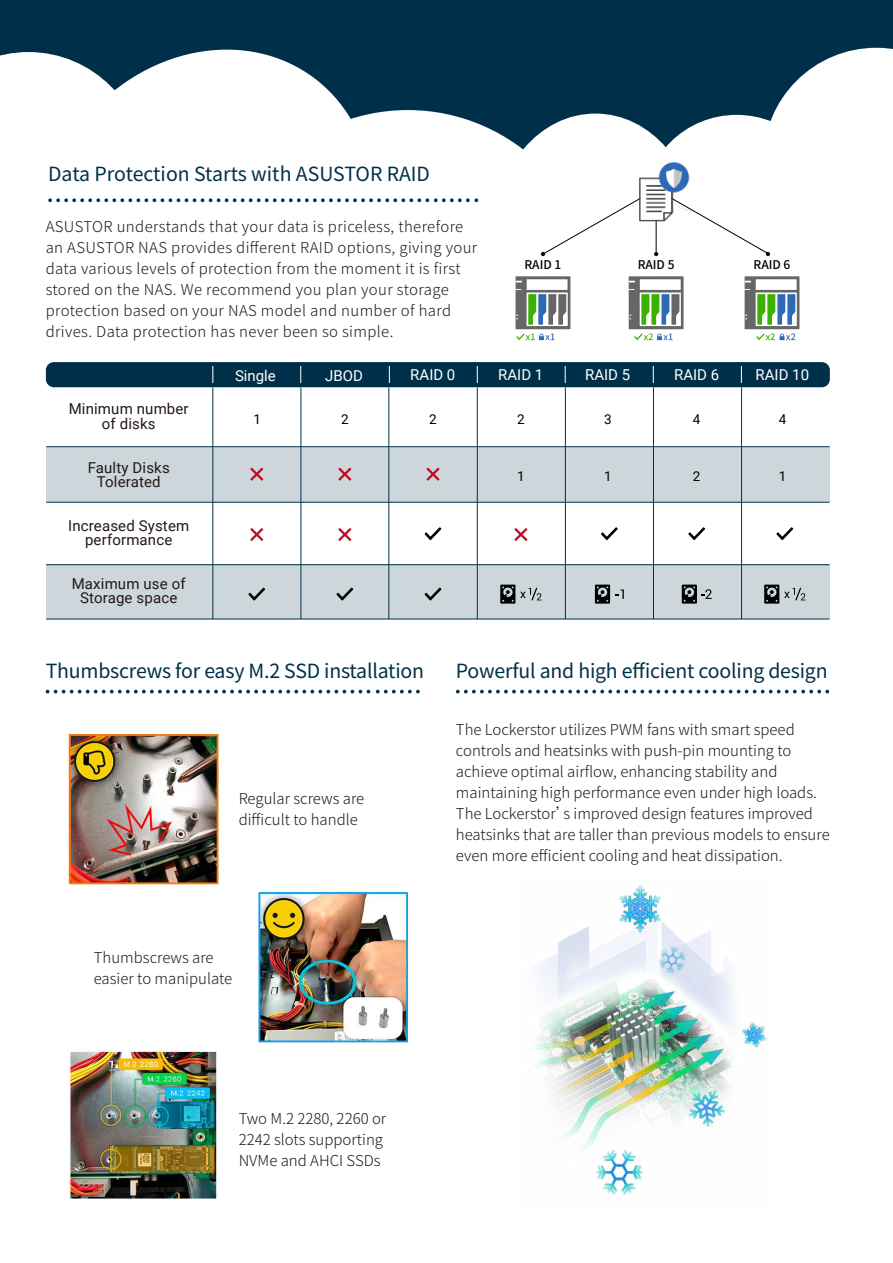
<style>
.page{position:relative;width:893px;height:1263px;background:#003049}
.page>*{position:absolute;margin:0;border:0;box-sizing:border-box;transform-origin:0 0}
.t1{font:19.5px "Noto Sans CJ Ktc";letter-spacing:-.01em;color:#003049}
.t2{font:300 15px/21px "Noto Sans CJ Ktc";color:#231815}
.t3{font:300 15px/21px "Noto Sans CJ Ktc";letter-spacing:.025em;color:#231815}
.t4{font:15px/14.2px "Roboto";letter-spacing:.01em;color:#231815;text-align:center}
.t5{font:15px "Roboto";color:#fff}
.t6{font:13.5px "Roboto";color:#000}
.t7{font:500 12px "Noto Sans CJ Ktc";color:#000}
</style>
<div class="page">
<div style="left:214px;top:110px;width:388px;height:403px;background:#fff;border-radius:50%"></div>
<div style="left:0;top:339px;width:893px;height:924px;background:#fff"></div>
<svg style="left:456px;top:690px;width:373px;height:3px"></svg>
<img style="left:532px;top:885px;width:236px;height:310px">
<div style="left:46px;top:447px;width:784px;height:55px;background:#cdd6db"></div>
<div style="left:46px;top:362px;width:784px;height:25px;background:#003049;border-radius:8px"></div>
<div style="left:46px;top:564px;width:784px;height:55px;background:#cdd6db"></div>
<hr style="left:46px;top:446px;width:784px;height:1px;background:#003049">
<hr style="left:46px;top:564px;width:784px;height:1px;background:#003049">
<hr style="left:46px;top:619px;width:784px;height:1px;background:#003049">
<hr style="left:46px;top:502px;width:784px;height:1px;background:#003049">
<hr style="left:212px;top:387px;width:1px;height:232px;background:#003049">
<hr style="left:301px;top:387px;width:1px;height:232px;background:#003049">
<hr style="left:565px;top:387px;width:1px;height:232px;background:#003049">
<hr style="left:653px;top:387px;width:1px;height:232px;background:#003049">
<hr style="left:741px;top:387px;width:1px;height:232px;background:#003049">
<hr style="left:388px;top:387px;width:1px;height:232px;background:#003049">
<hr style="left:477px;top:387px;width:1px;height:232px;background:#003049">
<svg style="left:0;top:52px;width:478px;height:349px"></svg>
<svg style="left:601px;top:527px;width:17px;height:13px"></svg>
<svg style="left:688px;top:527px;width:17px;height:13px"></svg>
<svg style="left:776px;top:527px;width:17px;height:13px"></svg>
<svg style="left:248px;top:588px;width:17px;height:12px"></svg>
<svg style="left:250px;top:468px;width:13px;height:13px"></svg>
<svg style="left:250px;top:528px;width:13px;height:13px"></svg>
<svg style="left:425px;top:588px;width:16px;height:12px"></svg>
<svg style="left:425px;top:527px;width:16px;height:13px"></svg>
<svg style="left:426px;top:468px;width:13px;height:13px"></svg>
<svg style="left:336px;top:588px;width:17px;height:12px"></svg>
<svg style="left:338px;top:468px;width:13px;height:13px"></svg>
<svg style="left:338px;top:528px;width:13px;height:13px"></svg>
<svg style="left:514px;top:528px;width:13px;height:13px"></svg>
<svg style="left:500px;top:585px;width:41px;height:19px"></svg>
<svg style="left:616px;top:589px;width:8px;height:10px"></svg>
<svg style="left:595px;top:585px;width:15px;height:19px"></svg>
<svg style="left:682px;top:585px;width:30px;height:19px"></svg>
<svg style="left:764px;top:585px;width:41px;height:19px"></svg>
<svg style="left:516px;top:48px;width:377px;height:341px"></svg>
<hr style="left:656px;top:220px;width:1px;height:32px;background:#000">
<img style="left:633px;top:162px;width:60px;height:63px">
<svg style="left:46px;top:690px;width:324px;height:3px"></svg>
<svg style="left:376px;top:690px;width:44px;height:3px"></svg>
<img style="left:68px;top:734px;width:151px;height:151px">
<img style="left:258px;top:892px;width:151px;height:151px">
<img style="left:68px;top:1050px;width:150px;height:151px">
<h1 class="t1" style="left:48px;top:163px;width:383px">Data Protection Starts with ASUSTOR RAID</h1>
<p class="t3" style="left:46px;top:216px;width:433px">ASUSTOR understands that your data is priceless, therefore an ASUSTOR NAS provides different RAID options, giving your data various levels of protection from the moment it is first stored on the NAS. We recommend you plan your storage protection based on your NAS model and number of hard drives. Data protection has never been so simple.</p>
<p class="t5" style="left:235px;top:368px;width:42px">Single</p>
<p class="t6" style="left:253px;top:413px;width:9px">1</p>
<p class="t5" style="left:410px;top:368px;width:47px">RAID 0</p>
<p class="t6" style="left:429px;top:413px;width:9px">2</p>
<p class="t5" style="left:325px;top:368px;width:39px">JBOD</p>
<p class="t6" style="left:341px;top:413px;width:9px">2</p>
<p class="t4" style="left:69px;top:403px;width:121px">Minimum number of disks</p>
<p class="t4" style="left:88px;top:461px;width:84px">Faulty Disks<br>Tolerated</p>
<p class="t4" style="left:68px;top:519px;width:123px">Increased System performance</p>
<p class="t4" style="left:72px;top:578px;width:115px">Maximum use of<br>Storage space</p>
<p class="t7" style="left:524px;top:258px;width:38px">RAID 1</p>
<p class="t7" style="left:638px;top:258px;width:38px">RAID 5</p>
<p class="t7" style="left:754px;top:258px;width:38px">RAID 6</p>
<p class="t5" style="left:498px;top:368px;width:47px">RAID 1</p>
<p class="t6" style="left:517px;top:413px;width:9px">2</p>
<p class="t6" style="left:517px;top:470px;width:9px">1</p>
<p class="t5" style="left:585px;top:368px;width:47px">RAID 5</p>
<p class="t6" style="left:604px;top:413px;width:9px">3</p>
<p class="t6" style="left:604px;top:470px;width:9px">1</p>
<p class="t5" style="left:674px;top:368px;width:47px">RAID 6</p>
<p class="t6" style="left:693px;top:413px;width:9px">4</p>
<p class="t6" style="left:693px;top:470px;width:9px">2</p>
<p class="t5" style="left:756px;top:368px;width:55px">RAID 10</p>
<p class="t6" style="left:779px;top:413px;width:9px">4</p>
<p class="t6" style="left:779px;top:470px;width:9px">1</p>
<h1 class="t1" style="left:46px;top:660px;width:380px">Thumbscrews for easy M.2 SSD installation</h1>
<p class="t2" style="left:239px;top:788px;width:127px">Regular screws are difficult to handle</p>
<h1 class="t1" style="left:456px;top:660px;width:373px">Powerful and high efficient cooling design</h1>
<p class="t2" style="left:456px;top:720px;width:375px">The Lockerstor utilizes PWM fans with smart speed controls and heatsinks with push-pin mounting to achieve optimal airflow, enhancing stability and maintaining high performance even under high loads.<br>The Lockerstor’s improved design features improved heatsinks that are taller than previous models to ensure even more efficient cooling and heat dissipation.</p>
<p class="t2" style="left:94px;top:947px;width:140px">Thumbscrews are easier to manipulate</p>
<p class="t2" style="left:239px;top:1108px;width:149px">Two M.2 2280, 2260 or<br>2242 slots supporting<br>NVMe and AHCI SSDs</p>
</div>
